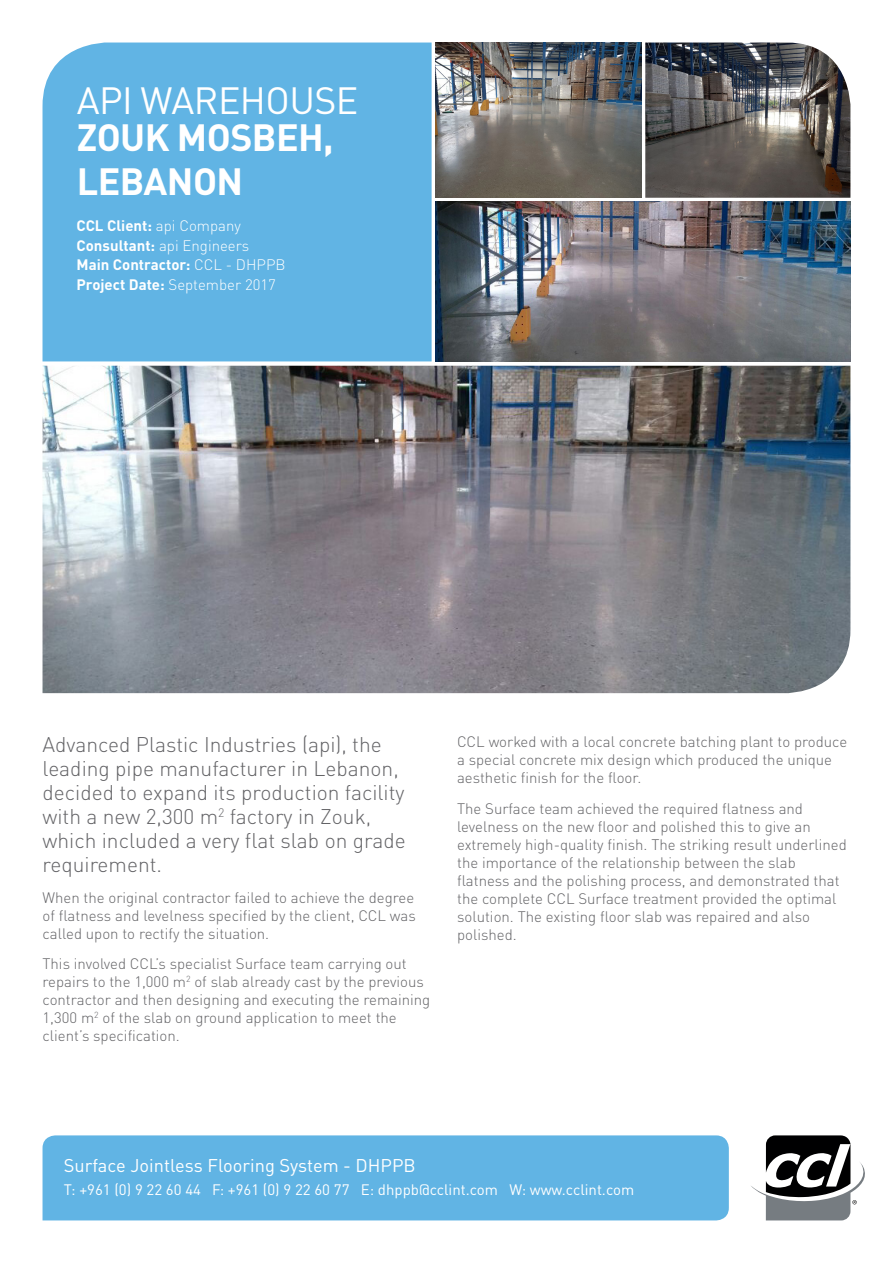
<style>
.page{position:relative;width:893px;height:1263px;background:#fff}
.page>*{position:absolute;margin:0;border:0;box-sizing:border-box;transform-origin:0 0}
.t1{font:700 37.5px/43.5px "DINOT";letter-spacing:-.015em;color:#fff}
.t2{font:37.5px "DINOT";letter-spacing:-.015em;color:#fff}
.t3{font:300 21px/24px "DINOT";color:#636366}
.t4{font:18.3px "DINOT";color:#fff}
.t5{font:300 15px/18px "DINOT";color:#636366}
.t6{font:700 15px/19.5px "DINOT";color:#fff}
.t7{font:15px "DINOT";color:#fff}
.s1{font-weight:300}
</style>
<div class="page">
<img style="left:436px;top:202px;width:414px;height:159px">
<div style="left:43px;top:43px;width:389px;height:318px;background:#61b4e4"></div>
<img style="left:436px;top:43px;width:205px;height:155px">
<img style="left:645px;top:43px;width:205px;height:155px">
<img style="left:43px;top:366px;width:807px;height:327px">
<div style="left:43px;top:1135px;width:686px;height:85px;background:#61b4e4"></div>
<svg style="left:751px;top:1135px;width:114px;height:85px"></svg>
<h1 class="t2" style="left:77px;top:77px;width:283px">API WAREHOUSE</h1>
<h1 class="t1" style="left:77px;top:115px;width:258px">ZOUK MOSBEH,<br>LEBANON</h1>
<p class="t6" style="left:77px;top:216px;width:211px">CCL Client: <span class="s1">api Company<br></span>Consultant: <span class="s1">api Engineers<br></span>Main Contractor: <span class="s1">CCL - DHPPB<br></span>Project Date: <span class="s1">September 2017</span></p>
<h2 class="t3" style="left:43px;top:732px;width:365px">Advanced Plastic Industries (api), the leading pipe manufacturer in Lebanon, decided to expand its production facility with a new 2,300 m<sup>2</sup> factory in Zouk, which included a very flat slab on grade requirement.</h2>
<p class="t5" style="left:43px;top:888px;width:375px;text-align:justify">When the original contractor failed to achieve the degree of flatness and levelness specified by the client, CCL was called upon to rectify the situation.</p>
<p class="t5" style="left:43px;top:955px;width:389px">This involved CCL’s specialist Surface team carrying out repairs to the 1,000 m<sup>2</sup> of slab already cast by the previous contractor and then designing and executing the remaining 1,300 m<sup>2</sup> of the slab on ground application to meet the client’s specification.</p>
<p class="t5" style="left:457px;top:733px;width:392px">CCL worked with a local concrete batching plant to produce a special concrete mix design which produced the unique aesthetic finish for the floor.</p>
<p class="t5" style="left:457px;top:799px;width:391px">The Surface team achieved the required flatness and levelness on the new floor and polished this to give an extremely high-quality finish. The striking result underlined the importance of the relationship between the slab flatness and the polishing process, and demonstrated that the complete CCL Surface treatment provided the optimal solution. The existing floor slab was repaired and also polished.</p>
<p class="t4" style="left:64px;top:1154px;width:353px">Surface Jointless Flooring System - DHPPB</p>
<p class="t7" style="left:64px;top:1180px;width:572px">T: +961 (0) 9 22 60 44 F: +961 (0) 9 22 60 77 E: dhppb@cclint.com W: www.cclint.com</p>
</div>
